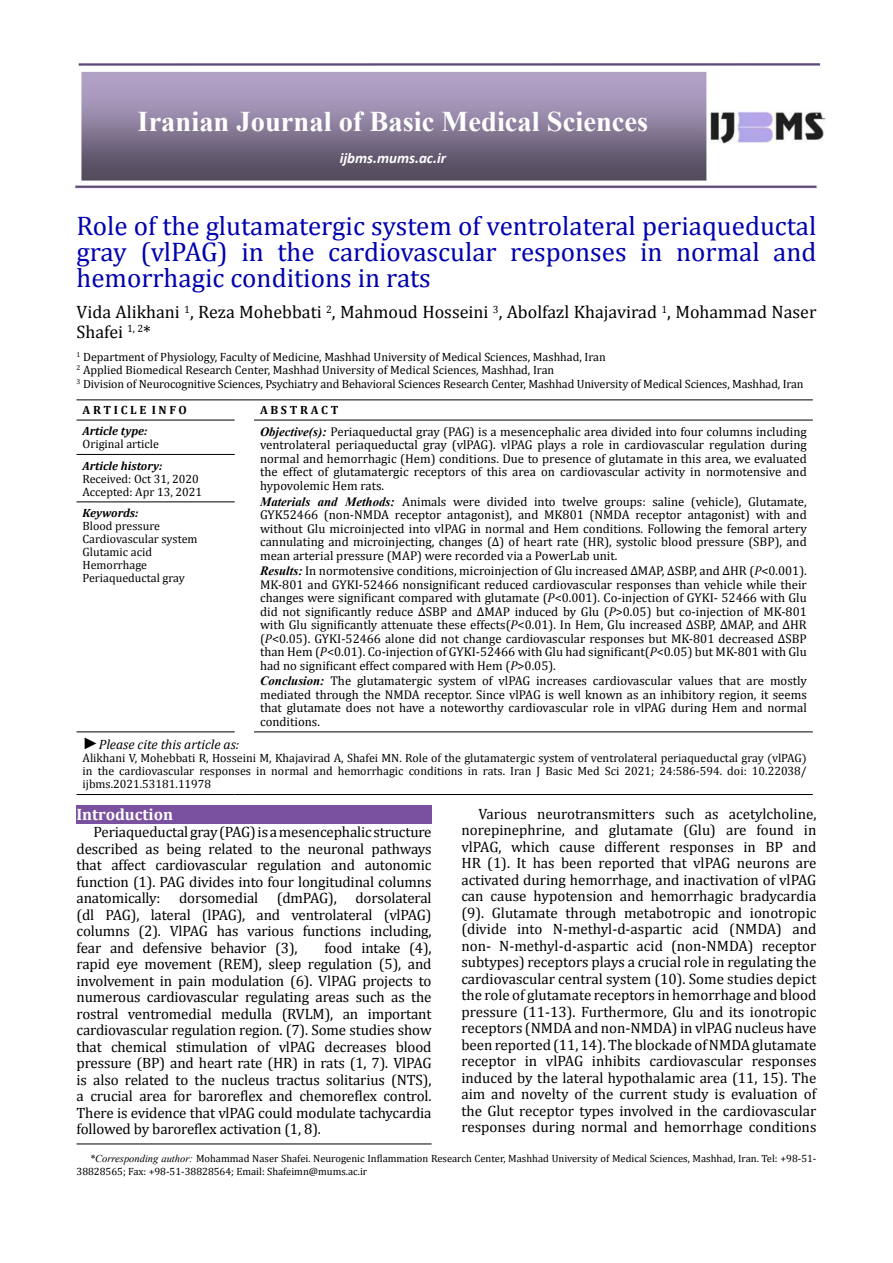
<style>
.page{position:relative;width:893px;height:1263px;background:#fff}
.page>*{position:absolute;margin:0;border:0;box-sizing:border-box;transform-origin:0 0}
.t1{font:700 28.5px "Times New Roman";color:#fff}
.t2{font:27px/26.4px "Cambria";color:#0000af;text-align:justify}
.t3{font:18px/19.5px "Cambria";color:#000}
.t4{font:700 16.5px "Cambria";color:#fff}
.t5{font:15px/16.5px "Cambria";letter-spacing:-.01em;color:#000;text-align:justify}
.t6{font:italic 700 15px "Calibri";color:#fff}
.t7{font:italic 13.5px "Cambria";color:#000}
.t8{font:12.75px/13.5px "Cambria";color:#000;text-align:justify}
.t9{font:12px/13px "Cambria";color:#000}
.t10{font:12px/13px "Cambria Math";color:#000}
.t11{font:italic 700 12px "Cambria";color:#000}
.t12{font:700 12px "Cambria";color:#000}
.t13{font:10.5px/12.6px "Cambria";color:#000}
.s1{font-family:"Times New Roman";font-weight:700;font-style:italic}
.s2{font-style:italic}
.s3{font-family:"Times New Roman";font-size:16.5px}
.s4{font-family:"Cambria"}
.s5{font-family:"Times New Roman";font-style:italic}
</style>
<div class="page">
<hr style="left:77px;top:1144px;width:355px;height:1px;background:#000">
<img style="left:75px;top:64px;width:750px;height:125px">
<hr style="left:77px;top:399px;width:158px;height:1px;background:#000">
<svg style="left:235px;top:399px;width:19px;height:1px"></svg>
<hr style="left:254px;top:399px;width:559px;height:1px;background:#000">
<hr style="left:77px;top:420px;width:158px;height:1px;background:#000">
<hr style="left:77px;top:454px;width:158px;height:1px;background:#000">
<hr style="left:254px;top:420px;width:559px;height:1px;background:#000">
<hr style="left:77px;top:501px;width:158px;height:1px;background:#000">
<hr style="left:77px;top:794px;width:158px;height:1px;background:#000">
<svg style="left:235px;top:794px;width:19px;height:1px"></svg>
<hr style="left:254px;top:794px;width:559px;height:1px;background:#000">
<hr style="left:77px;top:731px;width:158px;height:1px;background:#000">
<hr style="left:254px;top:731px;width:559px;height:1px;background:#000">
<div style="left:77px;top:805px;width:355px;height:19px;background:#7a519e"></div>
<h1 class="t1" style="left:138px;top:102px;width:512px">Iranian Journal of Basic Medical Sciences</h1>
<p class="t6" style="left:340px;top:149px;width:108px">ijbms.mums.ac.ir</p>
<h2 class="t2" style="left:77px;top:212px;width:741px">Role of the glutamatergic system of ventrolateral periaqueductal gray (vlPAG) in the cardiovascular responses in normal and hemorrhagic conditions in rats</h2>
<p class="t3" style="left:77px;top:302px;width:741px">Vida Alikhani <sup>1</sup>, Reza Mohebbati <sup>2</sup>, Mahmoud Hosseini <sup>3</sup>, Abolfazl Khajavirad <sup>1</sup>, Mohammad Naser<br>Shafei <sup>1,</sup> <sup>2</sup>*</p>
<p class="t9" style="left:77px;top:350px;width:729px;line-height:13.5px"><sup>1</sup> Department of Physiology, Faculty of Medicine, Mashhad University of Medical Sciences, Mashhad, Iran<br><sup>2</sup> Applied Biomedical Research Center, Mashhad University of Medical Sciences, Mashhad, Iran<br><sup>3</sup> Division of Neurocognitive Sciences, Psychiatry and Behavioral Sciences Research Center, Mashhad University of Medical Sciences, Mashhad, Iran</p>
<p class="t12" style="left:83px;top:401px;width:106px">A R T I C L E I N F O</p>
<p class="t12" style="left:260px;top:401px;width:80px">A B S T R A C T</p>
<p class="t11" style="left:83px;top:423px;width:66px">Article type:</p>
<p class="t10" style="left:83px;top:438px;width:78px">Original article</p>
<p class="t8" style="left:260px;top:425px;width:548px"><span class="s1">Objective(s):</span> Periaqueductal gray (PAG) is a mesencephalic area divided into four columns including ventrolateral periaqueductal gray (vlPAG). vlPAG plays a role in cardiovascular regulation during normal and hemorrhagic (Hem) conditions. Due to presence of glutamate in this area, we evaluated the effect of glutamatergic receptors of this area on cardiovascular activity in normotensive and hypovolemic Hem rats.</p>
<p class="t8" style="left:260px;top:494px;width:548px"><span class="s1">Materials and Methods:</span> Animals were divided into twelve groups: saline (vehicle), Glutamate, GYK52466 (non-NMDA receptor antagonist), and MK801 (NMDA receptor antagonist) with and without Glu microinjected into vlPAG in normal and Hem conditions. Following the femoral artery cannulating and microinjecting, changes (Δ) of heart rate (HR), systolic blood pressure (SBP), and mean arterial pressure (MAP) were recorded via a PowerLab unit.</p>
<p class="t8" style="left:260px;top:564px;width:548px"><span class="s1">Results:</span> In normotensive conditions, microinjection of Glu increased ΔMAP, ΔSBP, and ΔHR (<span class="s2">P</span>&lt;0.001).<br>MK-801 and GYKI-52466 nonsignificant reduced cardiovascular responses than vehicle while their changes were significant compared with glutamate (<span class="s2">P</span>&lt;0.001). Co-injection of GYKI- 52466 with Glu did not significantly reduce ΔSBP and ΔMAP induced by Glu (<span class="s2">P</span>&gt;0.05) but co-injection of MK-801 with Glu significantly attenuate these effects(<span class="s2">P</span>&lt;0.01). In Hem, Glu increased ΔSBP, ΔMAP, and ΔHR (<span class="s2">P</span>&lt;0.05). GYKI-52466 alone did not change cardiovascular responses but MK-801 decreased ΔSBP than Hem (<span class="s2">P</span>&lt;0.01). Co-injection of GYKI-52466 with Glu had significant(<span class="s2">P</span>&lt;0.05) but MK-801 with Glu had no significant effect compared with Hem (<span class="s2">P</span>&gt;0.05).</p>
<p class="t8" style="left:260px;top:674px;width:548px"><span class="s1">Conclusion:</span> The glutamatergic system of vlPAG increases cardiovascular values that are mostly mediated through the NMDA receptor. Since vlPAG is well known as an inhibitory region, it seems that glutamate does not have a noteworthy cardiovascular role in vlPAG during Hem and normal conditions.</p>
<p class="t11" style="left:83px;top:457px;width:81px">Article history:</p>
<p class="t10" style="left:83px;top:472px;width:121px">Received: Oct 31, 2020<br>Accepted: Apr 13, 2021</p>
<p class="t11" style="left:83px;top:505px;width:57px">Keywords:</p>
<p class="t9" style="left:83px;top:520px;width:116px">Blood pressure<br>Cardiovascular system<br>Glutamic acid<br>Hemorrhage<br>Periaqueductal gray</p>
<p class="t7" style="left:83px;top:735px;width:158px"><span class="s3">►</span>Please cite this article as:</p>
<p class="t10" style="left:83px;top:752px;width:726px;text-align:justify"><span class="s4">Alikhani V, Mohebbati R, Hosseini M, Khajavirad A, Shafei MN</span>. Role of the glutamatergic system of ventrolateral periaqueductal gray (vlPAG) in the cardiovascular responses in normal and hemorrhagic conditions in rats. Iran J Basic Med Sci 2021; 24:586-594. doi: 10.22038/ ijbms.2021.53181.11978</p>
<p class="t4" style="left:77px;top:802px;width:98px">Introduction</p>
<p class="t5" style="left:77px;top:824px;width:357px;text-indent:17px">Periaqueductal gray (PAG) is a mesencephalic structure described as being related to the neuronal pathways that affect cardiovascular regulation and autonomic function (1). PAG divides into four longitudinal columns anatomically: dorsomedial (dmPAG), dorsolateral (dl PAG), lateral (lPAG), and ventrolateral (vlPAG) columns (2). VlPAG has various functions including, fear and defensive behavior (3),</p>
<p class="t5" style="left:461px;top:805px;width:357px;text-indent:17px">Various neurotransmitters such as acetylcholine, norepinephrine, and glutamate (Glu) are found in vlPAG, which cause different responses in BP and HR (1). It has been reported that vlPAG neurons are activated during hemorrhage, and inactivation of vlPAG can cause hypotension and hemorrhagic bradycardia (9). Glutamate through metabotropic and ionotropic (divide into N-methyl-d-aspartic acid (NMDA) and non- N-methyl-d-aspartic acid (non-NMDA) receptor subtypes) receptors plays a crucial role in regulating the cardiovascular central system (10). Some studies depict the role of glutamate receptors in hemorrhage and blood pressure (11-13). Furthermore, Glu and its ionotropic receptors (NMDA and non-NMDA) in vlPAG nucleus have been reported (11, 14). The blockade of NMDA glutamate receptor in vlPAG inhibits cardiovascular responses induced by the lateral hypothalamic area (11, 15). The aim and novelty of the current study is evaluation of the Glut receptor types involved in the cardiovascular responses during normal and hemorrhage conditions</p>
<p class="t5" style="left:77px;top:939px;width:357px;text-indent:248px">food intake (4), rapid eye movement (REM), sleep regulation (5), and involvement in pain modulation (6). VlPAG projects to numerous cardiovascular regulating areas such as the rostral ventromedial medulla (RVLM), an important cardiovascular regulation region. (7). Some studies show that chemical stimulation of vlPAG decreases blood pressure (BP) and heart rate (HR) in rats (1, 7). VlPAG is also related to the nucleus tractus solitarius (NTS), a crucial area for baroreflex and chemoreflex control.<br>There is evidence that vlPAG could modulate tachycardia followed by baroreflex activation (1, 8).</p>
<p class="t13" style="left:77px;top:1152px;width:741px;text-indent:13px"><span class="s5">*Corresponding author:</span> Mohammad Naser Shafei. Neurogenic Inflammation Research Center, Mashhad University of Medical Sciences, Mashhad, Iran. Tel: +98-51-<br>38828565; Fax: +98-51-38828564; Email: Shafeimn@mums.ac.ir</p>
</div>
